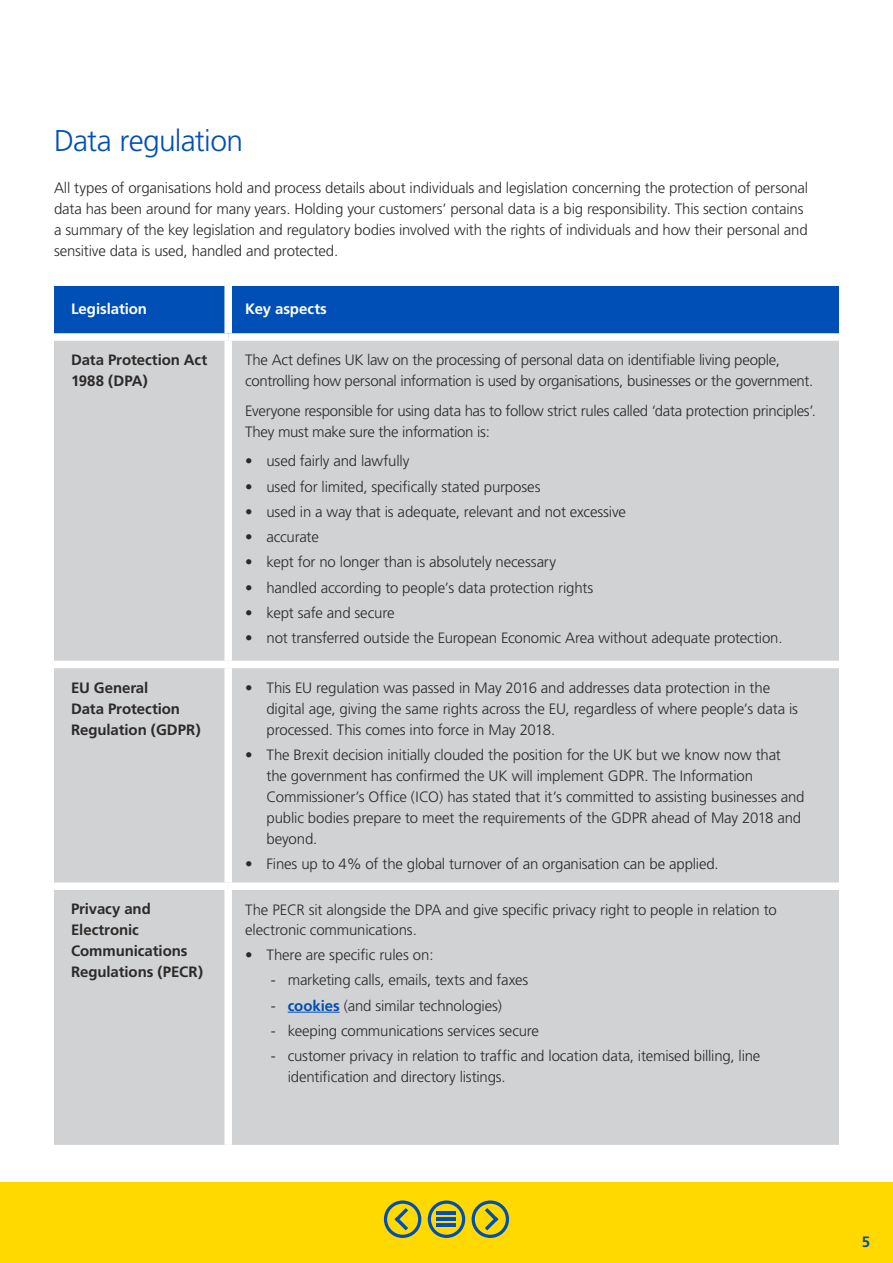
<style>
.page{position:relative;width:893px;height:1263px;background:#fff}
.page>*{position:absolute;margin:0;border:0;box-sizing:border-box;transform-origin:0 0}
.t1{font:300 30px "Frutiger";letter-spacing:-.025em;color:#004fb6}
.t2{font:300 15px/21px "Frutiger";letter-spacing:-.01em;color:#2c2a29}
.t3{font:700 15px/21px "Frutiger";letter-spacing:-.005em;color:#2c2a29}
.t4{font:700 15px "Frutiger";letter-spacing:-.005em;color:#fff}
.t5{font:700 15px "Frutiger";color:#004fb6}
.s1{font-weight:700;color:#004fb6}
</style>
<div class="page">
<div style="left:0;top:1182px;width:893px;height:81px;background:#ffd900"></div>
<div style="left:472px;top:1200px;width:37px;height:38px;border:3px solid #004fb6;border-radius:50%"></div>
<svg style="left:485px;top:1208px;width:13px;height:22px"></svg>
<div style="left:384px;top:1200px;width:37px;height:38px;border:3px solid #004fb6;border-radius:50%"></div>
<svg style="left:395px;top:1208px;width:13px;height:22px"></svg>
<div style="left:428px;top:1200px;width:37px;height:38px;border:3px solid #004fb6;border-radius:50%"></div>
<hr style="left:437px;top:1211px;width:19px;height:4px;background:#004fb6">
<hr style="left:437px;top:1217px;width:19px;height:4px;background:#004fb6">
<hr style="left:437px;top:1223px;width:19px;height:4px;background:#004fb6">
<div style="left:54px;top:286px;width:785px;height:47px;background:#004fb6"></div>
<div style="left:54px;top:341px;width:785px;height:804px;background:#d1d2d4"></div>
<div style="left:54px;top:661px;width:174px;height:7px;background:#fff"></div>
<div style="left:228px;top:661px;width:611px;height:7px;background:#fff"></div>
<div style="left:54px;top:882px;width:174px;height:8px;background:#fff"></div>
<div style="left:228px;top:882px;width:611px;height:8px;background:#fff"></div>
<div style="left:224px;top:286px;width:8px;height:47px;background:#fff"></div>
<div style="left:224px;top:341px;width:8px;height:320px;background:#fff"></div>
<div style="left:224px;top:668px;width:8px;height:214px;background:#fff"></div>
<div style="left:224px;top:890px;width:8px;height:255px;background:#fff"></div>
<hr style="left:288px;top:1012px;width:52px;height:1px;background:#004fb6">
<h1 class="t1" style="left:54px;top:124px;width:191px">Data regulation</h1>
<p class="t2" style="left:54px;top:177px;width:755px">All types of organisations hold and process details about individuals and legislation concerning the protection of personal data has been around for many years. Holding your customers’ personal data is a big responsibility. This section contains a summary of the key legislation and regulatory bodies involved with the rights of individuals and how their personal and sensitive data is used, handled and protected.</p>
<p class="t4" style="left:71px;top:300px;width:78px">Legislation</p>
<p class="t4" style="left:245px;top:300px;width:83px">Key aspects</p>
<p class="t3" style="left:71px;top:350px;width:138px">Data Protection Act<br>1988 (DPA)</p>
<p class="t2" style="left:245px;top:350px;width:570px">The Act defines UK law on the processing of personal data on identifiable living people, controlling how personal information is used by organisations, businesses or the government.</p>
<p class="t2" style="left:245px;top:400px;width:572px">Everyone responsible for using data has to follow strict rules called ‘data protection principles’.<br>They must make sure the information is:</p>
<p class="t2" style="left:245px;top:451px;width:166px">• used fairly and lawfully</p>
<p class="t2" style="left:245px;top:476px;width:297px">• used for limited, specifically stated purposes</p>
<p class="t2" style="left:245px;top:501px;width:382px">• used in a way that is adequate, relevant and not excessive</p>
<p class="t2" style="left:245px;top:527px;width:75px">• accurate</p>
<p class="t2" style="left:245px;top:552px;width:312px">• kept for no longer than is absolutely necessary</p>
<p class="t2" style="left:245px;top:577px;width:350px">• handled according to people’s data protection rights</p>
<p class="t2" style="left:245px;top:602px;width:151px">• kept safe and secure</p>
<p class="t2" style="left:245px;top:628px;width:539px">• not transferred outside the European Economic Area without adequate protection.</p>
<p class="t3" style="left:71px;top:677px;width:131px">EU General<br>Data Protection<br>Regulation (GDPR)</p>
<p class="t2" style="left:266px;top:677px;width:533px;text-indent:-21px">• This EU regulation was passed in May 2016 and addresses data protection in the digital age, giving the same rights across the EU, regardless of where people’s data is processed. This comes into force in May 2018.</p>
<p class="t2" style="left:266px;top:744px;width:540px;text-indent:-21px">• The Brexit decision initially clouded the position for the UK but we know now that the government has confirmed the UK will implement GDPR. The Information Commissioner’s Office (ICO) has stated that it’s committed to assisting businesses and public bodies prepare to meet the requirements of the GDPR ahead of May 2018 and beyond.</p>
<p class="t2" style="left:245px;top:854px;width:475px">• Fines up to 4% of the global turnover of an organisation can be applied.</p>
<p class="t3" style="left:71px;top:899px;width:134px">Privacy and<br>Electronic<br>Communications<br>Regulations (PECR)</p>
<p class="t2" style="left:245px;top:899px;width:533px">The PECR sit alongside the DPA and give specific privacy right to people in relation to electronic communications.</p>
<p class="t2" style="left:245px;top:945px;width:190px">• There are specific rules on:</p>
<p class="t2" style="left:271px;top:970px;width:259px">- marketing calls, emails, texts and faxes</p>
<p class="t2" style="left:271px;top:995px;width:233px">- <span class="s1">cookies</span> (and similar technologies)</p>
<p class="t2" style="left:271px;top:1020px;width:270px">- keeping communications services secure</p>
<p class="t2" style="left:288px;top:1046px;width:474px;text-indent:-17px">- customer privacy in relation to traffic and location data, itemised billing, line identification and directory listings.</p>
<p class="t5" style="left:862px;top:1233px;width:10px">5</p>
</div>
